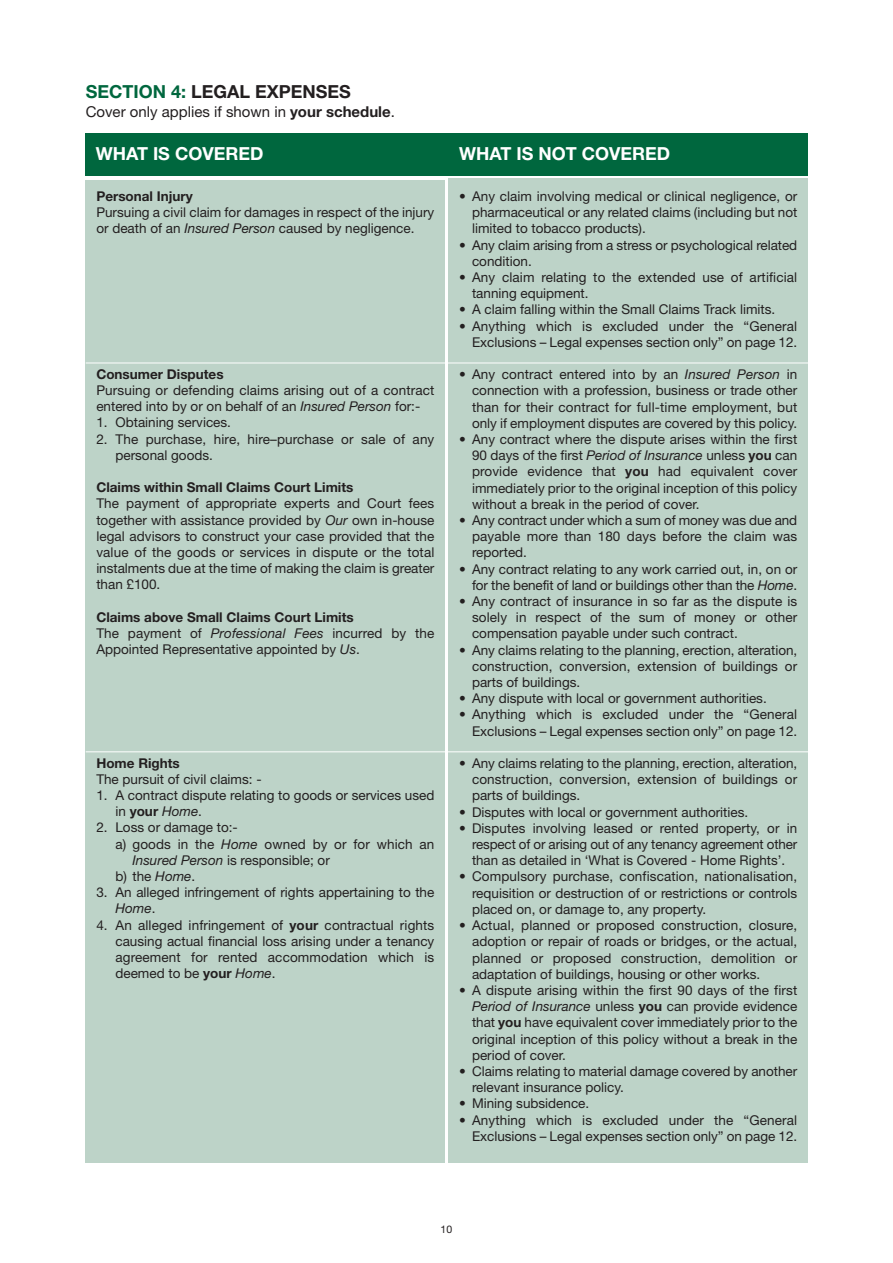
<style>
.page{position:relative;width:893px;height:1263px;background:#fff}
.page>*{position:absolute;margin:0;border:0;box-sizing:border-box;transform-origin:0 0}
.t1{font:700 18px "Helvetica Neue LT Std";color:#fff}
.t2{font:700 18px "Helvetica Neue LT Std";color:#231f20}
.t3{font:15px "Helvetica Neue LT Std";color:#231f20}
.t4{font:13.5px/16.2px "Helvetica Neue LT Std";color:#231f20;text-align:justify}
.t5{font:700 13.5px "Helvetica Neue LT Std";color:#231f20}
.t6{font:10.5px "Helvetica Neue LT Std";color:#231f20}
.s1{color:#00673e}
.s2{font-weight:700}
.s3{font-style:italic}
</style>
<div class="page">
<div style="left:85px;top:180px;width:359px;height:983px;background:#bdd3c8"></div>
<div style="left:449px;top:179px;width:359px;height:984px;background:#bdd3c8"></div>
<div style="left:85px;top:134px;width:723px;height:42px;background:#00673e"></div>
<hr style="left:86px;top:363px;width:723px;height:1px;background:#fff">
<hr style="left:86px;top:751px;width:723px;height:1px;background:#fff">
<h1 class="t2" style="left:86px;top:85px;width:267px"><span class="s1">SECTION 4:</span> LEGAL EXPENSES</h1>
<p class="t3" style="left:86px;top:107px;width:311px">Cover only applies if shown in <span class="s2">your schedule</span>.</p>
<h1 class="t1" style="left:96px;top:147px;width:169px">WHAT IS COVERED</h1>
<h1 class="t1" style="left:459px;top:147px;width:213px">WHAT IS NOT COVERED</h1>
<p class="t5" style="left:96px;top:191px;width:98px">Personal Injury</p>
<p class="t4" style="left:96px;top:205px;width:340px">Pursuing a civil claim for damages in respect of the injury or death of an <span class="s3">Insured Person</span> caused by negligence.</p>
<p class="t5" style="left:96px;top:369px;width:129px">Consumer Disputes</p>
<p class="t4" style="left:96px;top:383px;width:340px">Pursuing or defending claims arising out of a contract entered into by or on behalf of an <span class="s3">Insured Person</span> for:-</p>
<p class="t4" style="left:96px;top:416px;width:136px">1. Obtaining services.</p>
<p class="t4" style="left:115px;top:432px;width:320px;text-indent:-19px">2. The purchase, hire, hire–purchase or sale of any personal goods.</p>
<p class="t5" style="left:96px;top:483px;width:259px">Claims within Small Claims Court Limits</p>
<p class="t4" style="left:96px;top:497px;width:340px">The payment of appropriate experts and Court fees together with assistance provided by <span class="s3">Our</span> own in-house legal advisors to construct your case provided that the value of the goods or services in dispute or the total instalments due at the time of making the claim is greater than £100.</p>
<p class="t4" style="left:96px;top:610px;width:340px;text-align:left"><span class="s2">Claims above Small Claims Court Limits<br></span>The payment of <span class="s3">Professional Fees</span> incurred by the<br>Appointed Representative appointed by <span class="s3">Us</span>.</p>
<p class="t5" style="left:96px;top:758px;width:85px">Home Rights</p>
<p class="t4" style="left:96px;top:772px;width:167px">The pursuit of civil claims: -</p>
<p class="t4" style="left:115px;top:788px;width:320px;text-indent:-19px">1. A contract dispute relating to goods or services used in <span class="s2">your</span> <span class="s3">Home</span>.</p>
<p class="t4" style="left:96px;top:821px;width:143px">2. Loss or damage to:-</p>
<p class="t4" style="left:115px;top:837px;width:320px">a) goods in the <span class="s3">Home</span> owned by or for which an</p>
<p class="t4" style="left:132px;top:853px;width:199px"><span class="s3">Insured Person</span> is responsible; or</p>
<p class="t4" style="left:115px;top:869px;width:81px">b) the <span class="s3">Home</span>.</p>
<p class="t4" style="left:115px;top:886px;width:320px;text-indent:-19px">3. An alleged infringement of rights appertaining to the<br><span class="s3">Home</span>.</p>
<p class="t4" style="left:115px;top:918px;width:320px;text-indent:-19px">4. An alleged infringement of <span class="s2">your</span> contractual rights causing actual financial loss arising under a tenancy agreement for rented accommodation which is deemed to be <span class="s2">your</span> <span class="s3">Home</span>.</p>
<p class="t4" style="left:472px;top:189px;width:327px;text-indent:-13px">• Any claim involving medical or clinical negligence, or pharmaceutical or any related claims (including but not limited to tobacco products).</p>
<p class="t4" style="left:472px;top:238px;width:327px;text-indent:-13px">• Any claim arising from a stress or psychological related condition.</p>
<p class="t4" style="left:472px;top:270px;width:327px;text-indent:-13px">• Any claim relating to the extended use of artificial tanning equipment.</p>
<p class="t4" style="left:459px;top:303px;width:318px">• A claim falling within the Small Claims Track limits.</p>
<p class="t4" style="left:459px;top:319px;width:340px;text-align:right">• Anything which is excluded under the “General<br>Exclusions – Legal expenses section only” on page 12.</p>
<p class="t4" style="left:472px;top:368px;width:327px;text-indent:-13px">• Any contract entered into by an <span class="s3">Insured Person</span> in connection with a profession, business or trade other than for their contract for full-time employment, but only if employment disputes are covered by this policy.</p>
<p class="t4" style="left:472px;top:432px;width:327px;text-indent:-13px">• Any contract where the dispute arises within the first 90 days of the first <span class="s3">Period of Insurance</span> unless <span class="s2">you</span> can provide evidence that <span class="s2">you</span> had equivalent cover immediately prior to the original inception of this policy without a break in the period of cover.</p>
<p class="t4" style="left:472px;top:513px;width:327px;text-indent:-13px">• Any contract under which a sum of money was due and payable more than 180 days before the claim was reported.</p>
<p class="t4" style="left:459px;top:562px;width:340px;text-align:right">• Any contract relating to any work carried out, in, on or for the benefit of land or buildings other than the <span class="s3">Home</span>.</p>
<p class="t4" style="left:472px;top:594px;width:327px;text-indent:-13px">• Any contract of insurance in so far as the dispute is solely in respect of the sum of money or other compensation payable under such contract.</p>
<p class="t4" style="left:472px;top:643px;width:327px;text-indent:-13px">• Any claims relating to the planning, erection, alteration, construction, conversion, extension of buildings or parts of buildings.</p>
<p class="t4" style="left:459px;top:692px;width:309px">• Any dispute with local or government authorities.</p>
<p class="t4" style="left:459px;top:708px;width:340px;text-align:right">• Anything which is excluded under the “General<br>Exclusions – Legal expenses section only” on page 12.</p>
<p class="t4" style="left:472px;top:756px;width:327px;text-indent:-13px">• Any claims relating to the planning, erection, alteration, construction, conversion, extension of buildings or parts of buildings.</p>
<p class="t4" style="left:459px;top:805px;width:291px">• Disputes with local or government authorities.</p>
<p class="t4" style="left:472px;top:821px;width:327px;text-indent:-13px">• Disputes involving leased or rented property, or in respect of or arising out of any tenancy agreement other than as detailed in ‘What is Covered - Home Rights’.</p>
<p class="t4" style="left:472px;top:870px;width:327px;text-indent:-13px">• Compulsory purchase, confiscation, nationalisation, requisition or destruction of or restrictions or controls placed on, or damage to, any property.</p>
<p class="t4" style="left:472px;top:918px;width:327px;text-indent:-13px">• Actual, planned or proposed construction, closure, adoption or repair of roads or bridges, or the actual, planned or proposed construction, demolition or adaptation of buildings, housing or other works.</p>
<p class="t4" style="left:472px;top:983px;width:327px;text-indent:-13px">• A dispute arising within the first 90 days of the first <span class="s3">Period of Insurance</span> unless <span class="s2">you</span> can provide evidence that <span class="s2">you</span> have equivalent cover immediately prior to the original inception of this policy without a break in the period of cover.</p>
<p class="t4" style="left:472px;top:1064px;width:327px;text-indent:-13px">• Claims relating to material damage covered by another relevant insurance policy.</p>
<p class="t4" style="left:459px;top:1097px;width:132px">• Mining subsidence.</p>
<p class="t4" style="left:459px;top:1113px;width:340px;text-align:right">• Anything which is excluded under the “General<br>Exclusions – Legal expenses section only” on page 12.</p>
<p class="t6" style="left:441px;top:1225px;width:13px">10</p>
</div>
